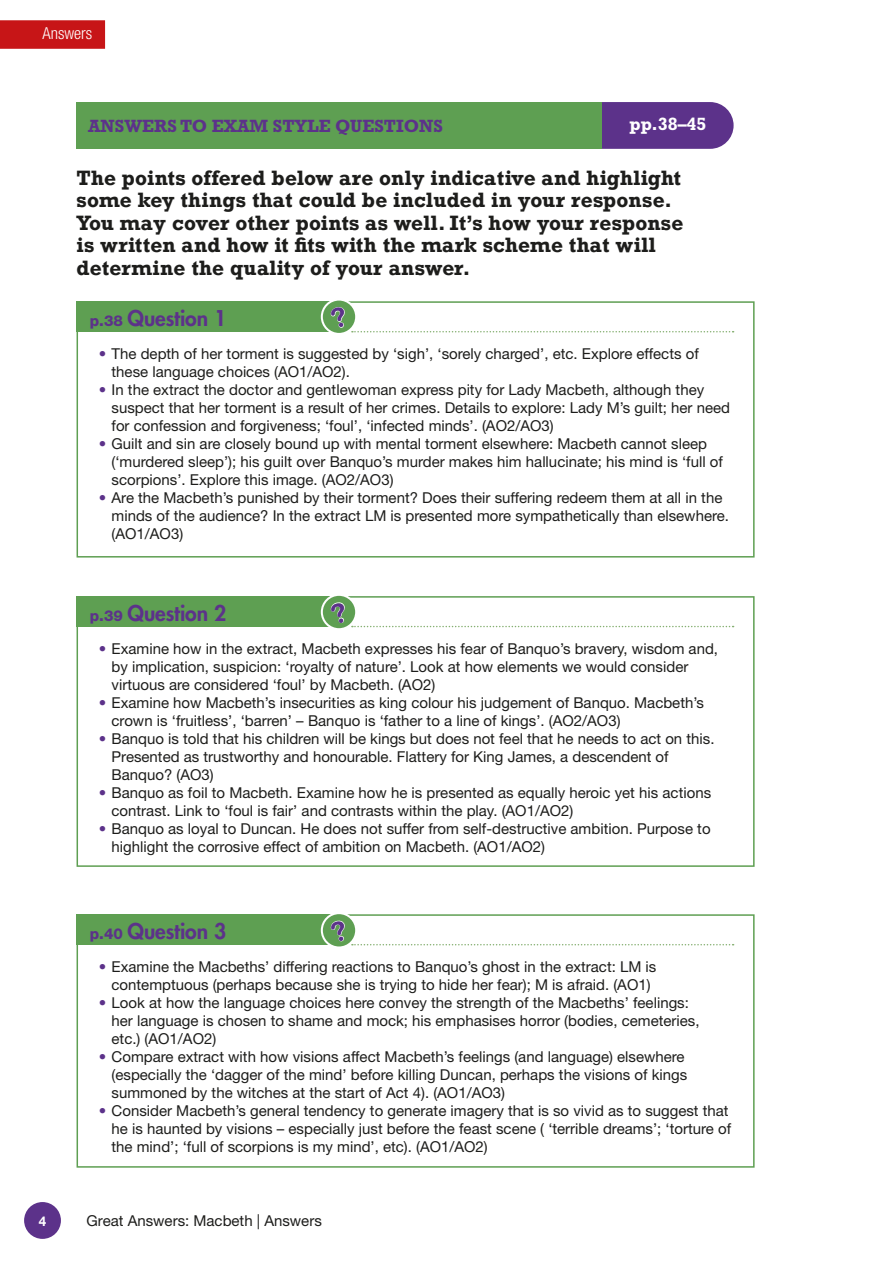
<style>
.page{position:relative;width:893px;height:1263px;background:#fff}
.page>*{position:absolute;margin:0;border:0;box-sizing:border-box;transform-origin:0 0}
.CST{font:800 21.15px "Futura Std";letter-spacing:-.005em;color:#5c328a}
.Answers_text{font:700 19.5px/22.5px "Rockwell";letter-spacing:.01em;color:#1d1d1b}
.Section_Head_DP{font:700 18px "Rockwell Std";color:#5c328a}
.Section_Head_DP-2{font:700 18px "Rockwell Std";color:#fff}
.t1{font:300 condensed 16.5px "Helvetica Neue LT Std";color:#fff}
.t2{font:15px/18px "Helvetica Neue LT Std";color:#1d1d1b}
.t3{font:700 13.5px "Helvetica Neue LT Std";color:#fff}
.s1{font-family:"Helvetica Neue LT Std";font-size:15px}
.s2{color:#5c328a}
</style>
<div class="page">
<div style="left:77px;top:301px;width:678px;height:256px;background:#fff;border:2px solid #5e9f52"></div>
<div style="left:77px;top:301px;width:268px;height:31px;background:#5e9f52"></div>
<div style="left:77px;top:596px;width:678px;height:271px;background:#fff;border:2px solid #5e9f52"></div>
<div style="left:77px;top:596px;width:268px;height:31px;background:#5e9f52"></div>
<div style="left:77px;top:914px;width:678px;height:254px;background:#fff;border:2px solid #5e9f52"></div>
<div style="left:77px;top:914px;width:268px;height:31px;background:#5e9f52"></div>
<div style="left:554px;top:102px;width:180px;height:47px;background:#5c328a;border-radius:23px"></div>
<div style="left:77px;top:102px;width:525px;height:47px;background:#5e9f52"></div>
<svg style="left:322px;top:300px;width:34px;height:34px"></svg>
<div style="left:321px;top:299px;width:36px;height:36px;border:2px solid #fff;border-radius:50%"></div>
<svg style="left:322px;top:595px;width:34px;height:34px"></svg>
<div style="left:321px;top:594px;width:36px;height:36px;border:2px solid #fff;border-radius:50%"></div>
<svg style="left:322px;top:913px;width:34px;height:34px"></svg>
<div style="left:321px;top:912px;width:36px;height:36px;border:2px solid #fff;border-radius:50%"></div>
<div style="left:23px;top:1200px;width:39px;height:40px;background:#5c328a;border-radius:50%"></div>
<div style="left:21px;top:1199px;width:43px;height:43px;border:3px solid #fff;border-radius:50%"></div>
<div style="left:0;top:20px;width:105px;height:29px;background:#c71517"></div>
<svg style="left:330px;top:306px;width:404px;height:26px"></svg>
<svg style="left:330px;top:601px;width:404px;height:26px"></svg>
<svg style="left:330px;top:919px;width:404px;height:26px"></svg>
<p class="t1" style="left:43px;top:24px;width:51px">Answers</p>
<p class="Section_Head_DP-2" style="left:630px;top:114px;width:78px">pp.38–45</p>
<p class="Section_Head_DP" style="left:88px;top:115px;width:356px">ANSWERS TO EXAM STYLE QUESTIONS</p>
<p class="Answers_text" style="left:77px;top:166px;width:608px">The points offered below are only indicative and highlight some key things that could be included in your response.<br>You may cover other points as well. It’s how your response is written and how it fits with the mark scheme that will determine the quality of your answer.</p>
<p class="CST" style="left:90px;top:304px;width:138px"><span class="s1">p.38</span> Question 1</p>
<p class="t2" style="left:112px;top:345px;width:589px;text-indent:-13px"><span class="s2">•</span> The depth of her torment is suggested by ‘sigh’, ‘sorely charged’, etc. Explore effects of these language choices (AO1/AO2).</p>
<p class="t2" style="left:112px;top:381px;width:620px;text-indent:-13px"><span class="s2">•</span> In the extract the doctor and gentlewoman express pity for Lady Macbeth, although they suspect that her torment is a result of her crimes. Details to explore: Lady M’s guilt; her need for confession and forgiveness; ‘foul’, ‘infected minds’. (AO2/AO3)</p>
<p class="t2" style="left:112px;top:435px;width:613px;text-indent:-13px"><span class="s2">•</span> Guilt and sin are closely bound up with mental torment elsewhere: Macbeth cannot sleep (‘murdered sleep’); his guilt over Banquo’s murder makes him hallucinate; his mind is ‘full of scorpions’. Explore this image. (AO2/AO3)</p>
<p class="t2" style="left:112px;top:489px;width:619px;text-indent:-13px"><span class="s2">•</span> Are the Macbeth’s punished by their torment? Does their suffering redeem them at all in the minds of the audience? In the extract LM is presented more sympathetically than elsewhere. (AO1/AO3)</p>
<p class="CST" style="left:90px;top:599px;width:138px"><span class="s1">p.39</span> Question 2</p>
<p class="t2" style="left:112px;top:640px;width:608px;text-indent:-13px"><span class="s2">•</span> Examine how in the extract, Macbeth expresses his fear of Banquo’s bravery, wisdom and, by implication, suspicion: ‘royalty of nature’. Look at how elements we would consider virtuous are considered ‘foul’ by Macbeth. (AO2)</p>
<p class="t2" style="left:112px;top:694px;width:594px;text-indent:-13px"><span class="s2">•</span> Examine how Macbeth’s insecurities as king colour his judgement of Banquo. Macbeth’s crown is ‘fruitless’, ‘barren’ – Banquo is ‘father to a line of kings’. (AO2/AO3)</p>
<p class="t2" style="left:112px;top:730px;width:604px;text-indent:-13px"><span class="s2">•</span> Banquo is told that his children will be kings but does not feel that he needs to act on this.<br>Presented as trustworthy and honourable. Flattery for King James, a descendent of<br>Banquo? (AO3)</p>
<p class="t2" style="left:112px;top:784px;width:601px;text-indent:-13px"><span class="s2">•</span> Banquo as foil to Macbeth. Examine how he is presented as equally heroic yet his actions contrast. Link to ‘foul is fair’ and contrasts within the play. (AO1/AO2)</p>
<p class="t2" style="left:112px;top:820px;width:601px;text-indent:-13px"><span class="s2">•</span> Banquo as loyal to Duncan. He does not suffer from self-destructive ambition. Purpose to highlight the corrosive effect of ambition on Macbeth. (AO1/AO2)</p>
<p class="CST" style="left:90px;top:917px;width:138px"><span class="s1">p.40</span> Question 3</p>
<p class="t3" style="left:39px;top:1213px;width:9px">4</p>
<p class="t2" style="left:99px;top:958px;width:559px;text-align:center"><span class="s2">•</span> Examine the Macbeths’ differing reactions to Banquo’s ghost in the extract: LM is contemptuous (perhaps because she is trying to hide her fear); M is afraid. (AO1)</p>
<p class="t2" style="left:112px;top:994px;width:589px;text-indent:-13px"><span class="s2">•</span> Look at how the language choices here convey the strength of the Macbeths’ feelings: her language is chosen to shame and mock; his emphasises horror (bodies, cemeteries, etc.) (AO1/AO2)</p>
<p class="t2" style="left:112px;top:1048px;width:577px;text-indent:-13px"><span class="s2">•</span> Compare extract with how visions affect Macbeth’s feelings (and language) elsewhere (especially the ‘dagger of the mind’ before killing Duncan, perhaps the visions of kings summoned by the witches at the start of Act 4). (AO1/AO3)</p>
<p class="t2" style="left:112px;top:1102px;width:621px;text-indent:-13px"><span class="s2">•</span> Consider Macbeth’s general tendency to generate imagery that is so vivid as to suggest that he is haunted by visions – especially just before the feast scene ( ‘terrible dreams’; ‘torture of the mind’; ‘full of scorpions is my mind’, etc). (AO1/AO2)</p>
<p class="t2" style="left:87px;top:1211px;width:237px">Great Answers: Macbeth | Answers</p>
</div>
